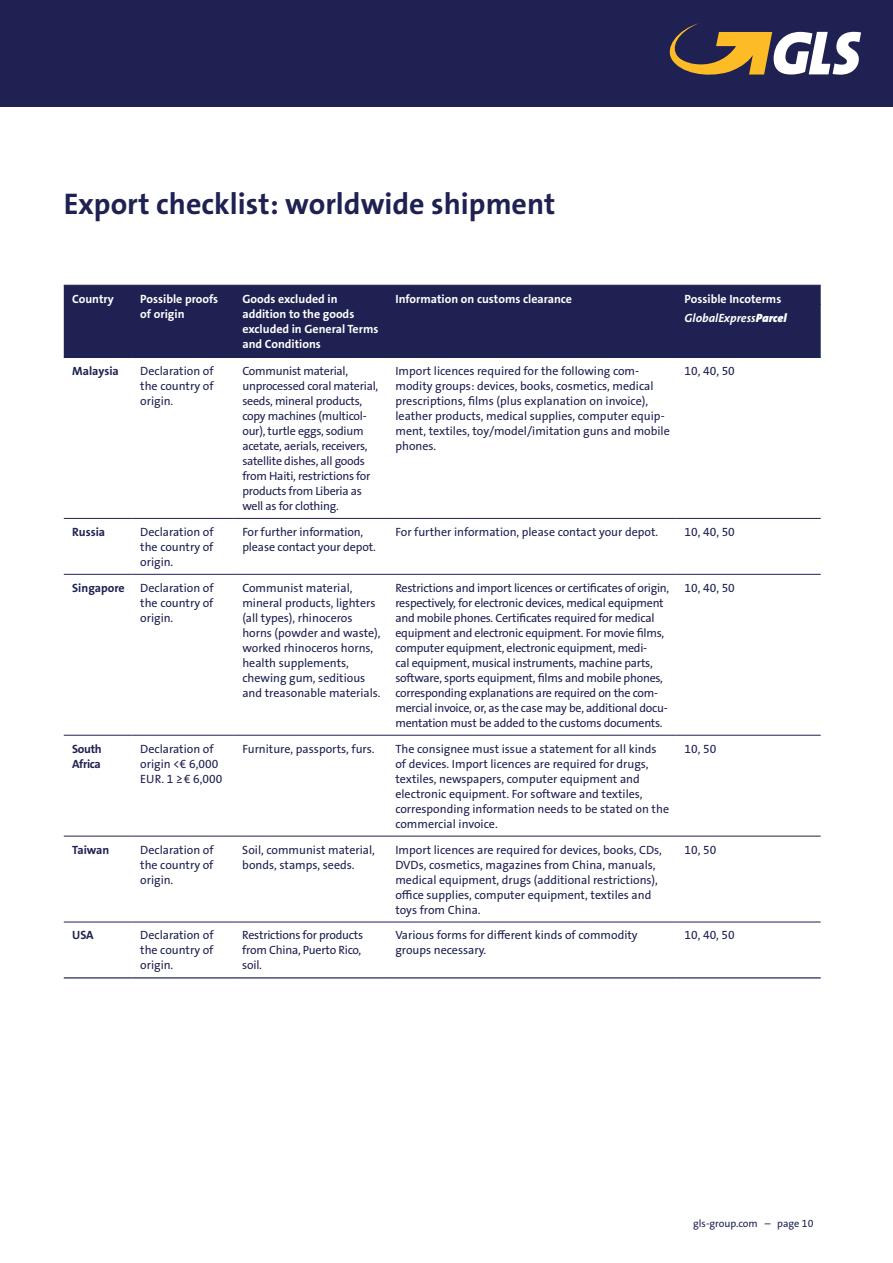
<style>
.page{position:relative;width:893px;height:1263px;background:#fff}
.page>*{position:absolute;margin:0;border:0;box-sizing:border-box;transform-origin:0 0}
.t1{font:700 30px "The Sans GLS";color:#1e2151}
.t2{font:12px/15px "The Sans GLS";color:#1e2151}
.t3{font:12px/15px "The Sans GLS";letter-spacing:-.02em;color:#1e2151}
.t4{font:700 12px/15px "The Sans GLS";color:#fff}
.t5{font:700 12px "The Sans GLS";color:#1e2151}
.t6{font:700 12px/15px "The Sans GLS";letter-spacing:-.03em;color:#1e2151}
.t7{font:10.5px "The Sans GLS";color:#1e2151}
.s1{font-style:italic}
.s2{font-weight:900;font-style:italic}
</style>
<div class="page">
<div style="left:0;top:0;width:893px;height:106px;background:#1e2151"></div>
<svg style="left:670px;top:23px;width:191px;height:52px"></svg>
<div style="left:64px;top:286px;width:757px;height:71px;background:#1e2151"></div>
<hr style="left:64px;top:285px;width:68px;height:1px;background:#1e2151">
<hr style="left:132px;top:285px;width:102px;height:1px;background:#1e2151">
<hr style="left:234px;top:285px;width:153px;height:1px;background:#1e2151">
<hr style="left:387px;top:285px;width:289px;height:1px;background:#1e2151">
<hr style="left:676px;top:285px;width:145px;height:1px;background:#1e2151">
<hr style="left:64px;top:922px;width:68px;height:1px;background:#1e2151">
<hr style="left:132px;top:922px;width:102px;height:1px;background:#1e2151">
<hr style="left:676px;top:304px;width:145px;height:1px;background:#1e2151">
<hr style="left:234px;top:922px;width:153px;height:1px;background:#1e2151">
<hr style="left:387px;top:922px;width:289px;height:1px;background:#1e2151">
<hr style="left:676px;top:922px;width:145px;height:1px;background:#1e2151">
<hr style="left:64px;top:518px;width:68px;height:1px;background:#1e2151">
<hr style="left:132px;top:518px;width:102px;height:1px;background:#1e2151">
<hr style="left:234px;top:518px;width:153px;height:1px;background:#1e2151">
<hr style="left:387px;top:518px;width:289px;height:1px;background:#1e2151">
<hr style="left:676px;top:518px;width:145px;height:1px;background:#1e2151">
<hr style="left:64px;top:574px;width:68px;height:1px;background:#1e2151">
<hr style="left:132px;top:574px;width:102px;height:1px;background:#1e2151">
<hr style="left:234px;top:574px;width:153px;height:1px;background:#1e2151">
<hr style="left:387px;top:574px;width:289px;height:1px;background:#1e2151">
<hr style="left:676px;top:574px;width:145px;height:1px;background:#1e2151">
<hr style="left:64px;top:735px;width:68px;height:1px;background:#1e2151">
<hr style="left:132px;top:735px;width:102px;height:1px;background:#1e2151">
<hr style="left:234px;top:735px;width:153px;height:1px;background:#1e2151">
<hr style="left:387px;top:735px;width:289px;height:1px;background:#1e2151">
<hr style="left:676px;top:735px;width:145px;height:1px;background:#1e2151">
<hr style="left:64px;top:836px;width:68px;height:1px;background:#1e2151">
<hr style="left:132px;top:836px;width:102px;height:1px;background:#1e2151">
<hr style="left:234px;top:836px;width:153px;height:1px;background:#1e2151">
<hr style="left:387px;top:836px;width:289px;height:1px;background:#1e2151">
<hr style="left:676px;top:836px;width:145px;height:1px;background:#1e2151">
<hr style="left:64px;top:357px;width:68px;height:1px;background:#1e2151">
<hr style="left:132px;top:357px;width:102px;height:1px;background:#1e2151">
<hr style="left:234px;top:357px;width:153px;height:1px;background:#1e2151">
<hr style="left:387px;top:357px;width:289px;height:1px;background:#1e2151">
<hr style="left:676px;top:357px;width:145px;height:1px;background:#1e2151">
<hr style="left:64px;top:977px;width:68px;height:1px;background:#1e2151">
<hr style="left:132px;top:977px;width:102px;height:1px;background:#1e2151">
<hr style="left:234px;top:977px;width:153px;height:1px;background:#1e2151">
<hr style="left:387px;top:977px;width:289px;height:1px;background:#1e2151">
<hr style="left:676px;top:977px;width:145px;height:1px;background:#1e2151">
<h1 class="t1" style="left:64px;top:184px;width:493px">Export checklist: worldwide shipment</h1>
<p class="t4" style="left:72px;top:291px;width:43px">Country</p>
<p class="t4" style="left:140px;top:291px;width:79px">Possible proofs of origin</p>
<p class="t4" style="left:242px;top:291px;width:138px">Goods excluded in addition to the goods excluded in General Terms and Conditions</p>
<p class="t4" style="left:395px;top:291px;width:178px">Information on customs clearance</p>
<p class="t4" style="left:685px;top:289px;width:104px;line-height:19.2px">Possible Incoterms<br><span class="s1">GlobalExpress</span><span class="s2">Parcel</span></p>
<p class="t5" style="left:72px;top:363px;width:48px">Malaysia</p>
<p class="t2" style="left:140px;top:363px;width:75px;text-align:justify">Declaration of the country of origin.</p>
<p class="t3" style="left:242px;top:363px;width:137px">Communist material, unprocessed coral material, seeds, mineral products, copy machines (multicol&shy;our), turtle eggs, sodium acetate, aerials, receivers, satellite dishes, all goods from Haiti, restrictions for products from Liberia as well as for clothing.</p>
<p class="t2" style="left:395px;top:363px;width:276px">Import licences required for the following com&shy;modity groups: devices, books, cosmetics, medical prescriptions, films (plus explanation on invoice), leather products, medical supplies, computer equip&shy;ment, textiles, toy/model/imitation guns and mobile phones.</p>
<p class="t2" style="left:685px;top:363px;width:52px">10, 40, 50</p>
<p class="t5" style="left:72px;top:524px;width:34px">Russia</p>
<p class="t2" style="left:140px;top:524px;width:75px;text-align:justify">Declaration of the country of origin.</p>
<p class="t2" style="left:242px;top:524px;width:135px">For further information, please contact your depot.</p>
<p class="t2" style="left:395px;top:524px;width:264px">For further information, please contact your depot.</p>
<p class="t2" style="left:685px;top:524px;width:52px">10, 40, 50</p>
<p class="t5" style="left:72px;top:580px;width:54px">Singapore</p>
<p class="t2" style="left:140px;top:580px;width:75px;text-align:justify">Declaration of the country of origin.</p>
<p class="t2" style="left:242px;top:580px;width:140px">Communist material, mineral products, lighters (all types), rhinoceros horns (powder and waste), worked rhinoceros horns, health supplements, chewing gum, seditious and treasonable materials.</p>
<p class="t3" style="left:395px;top:580px;width:275px">Restrictions and import licences or certificates of origin, respectively, for electronic devices, medical equipment and mobile phones. Certificates required for medical equipment and electronic equipment. For movie films, computer equipment, electronic equipment, medi-<br>cal equipment, musical instruments, machine parts, software, sports equipment, films and mobile phones, corresponding explanations are required on the com&shy;mercial invoice, or, as the case may be, additional docu&shy;mentation must be added to the customs documents.</p>
<p class="t2" style="left:685px;top:580px;width:52px">10, 40, 50</p>
<p class="t6" style="left:72px;top:741px;width:31px">South<br>Africa</p>
<p class="t2" style="left:140px;top:741px;width:84px">Declaration of origin &lt;€ 6,000<br>EUR. 1 ≥€ 6,000</p>
<p class="t2" style="left:242px;top:741px;width:134px">Furniture, passports, furs.</p>
<p class="t2" style="left:395px;top:741px;width:275px">The consignee must issue a statement for all kinds of devices. Import licences are required for drugs, textiles, newspapers, computer equipment and electronic equipment. For software and textiles, corresponding information needs to be stated on the commercial invoice.</p>
<p class="t2" style="left:685px;top:741px;width:33px">10, 50</p>
<p class="t5" style="left:72px;top:842px;width:39px">Taiwan</p>
<p class="t2" style="left:140px;top:842px;width:75px;text-align:justify">Declaration of the country of origin.</p>
<p class="t2" style="left:242px;top:842px;width:134px">Soil, communist material, bonds, stamps, seeds.</p>
<p class="t2" style="left:395px;top:842px;width:268px">Import licences are required for devices, books, CDs, DVDs, cosmetics, magazines from China, manuals, medical equipment, drugs (additional restrictions), office supplies, computer equipment, textiles and toys from China.</p>
<p class="t2" style="left:684px;top:842px;width:33px">10, 50</p>
<p class="t5" style="left:72px;top:928px;width:23px">USA</p>
<p class="t2" style="left:140px;top:928px;width:75px;text-align:justify">Declaration of the country of origin.</p>
<p class="t3" style="left:242px;top:928px;width:122px">Restrictions for products from China, Puerto Rico, soil.</p>
<p class="t2" style="left:395px;top:928px;width:244px">Various forms for different kinds of commodity groups necessary.</p>
<p class="t2" style="left:684px;top:928px;width:52px">10, 40, 50</p>
<p class="t7" style="left:693px;top:1216px;width:122px">gls-group.com – page 10</p>
</div>
